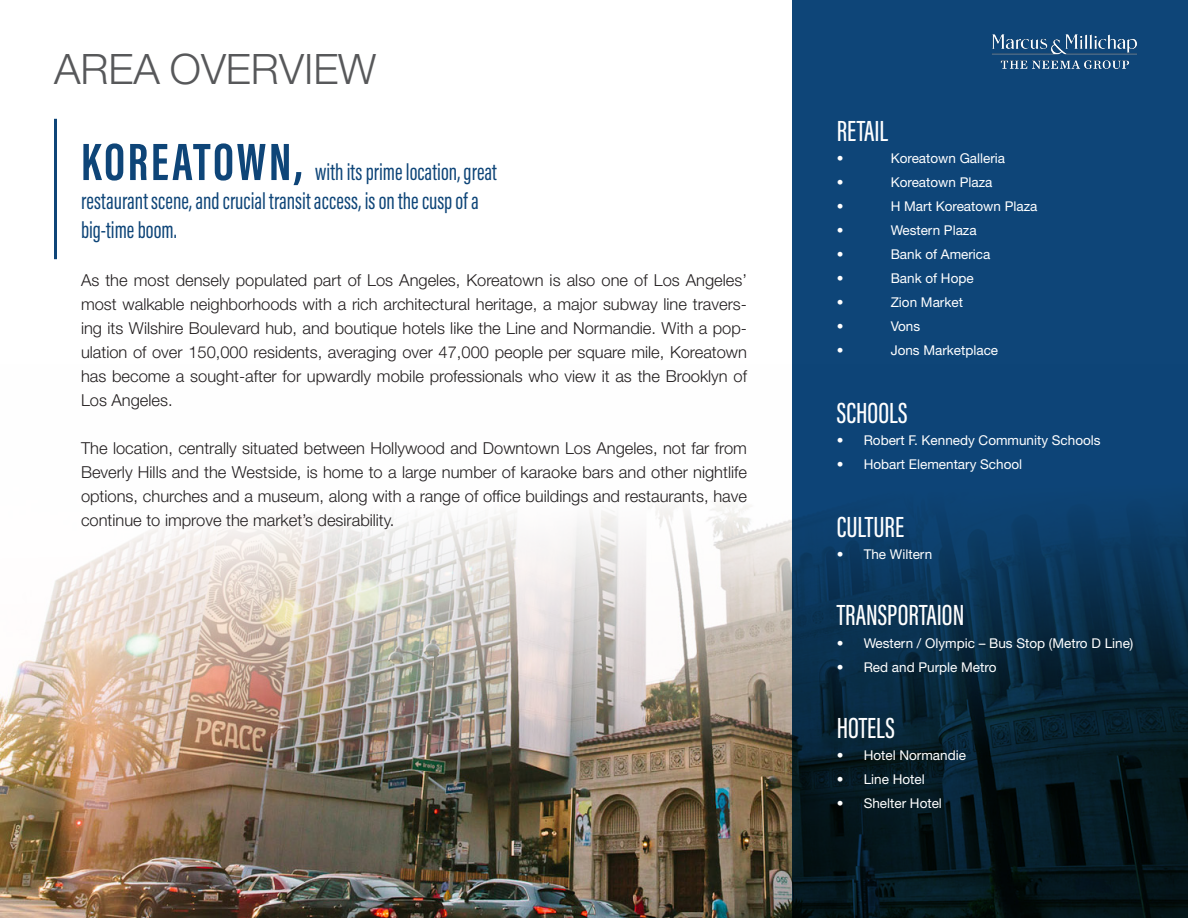
<style>
.page{position:relative;width:1188px;height:918px;background:#fff}
.page>*{position:absolute;margin:0;border:0;box-sizing:border-box;transform-origin:0 0}
.t1{font:700 54px "Acumin Pro Extra Cond";letter-spacing:.05em;color:#0e4578}
.t2{font:300 42px "Helvetica Neue LT Std";color:#57585a}
.t3{font:500 30px "Acumin Pro Extra Cond";color:#fff}
.t4{font:24px/28.8px "Acumin Pro Extra Cond";color:#0e4578}
.t5{font:300 16.5px/24px "Helvetica Neue LT Std";color:#231f20;text-align:justify}
.t6{font:13.5px "Helvetica Neue LT Std";color:#fff}
</style>
<div class="page">
<img style="left:0;top:505px;width:792px;height:413px">
<svg style="left:792px;top:0;width:396px;height:918px;background:#0a3559"></svg>
<hr style="left:54px;top:119px;width:3px;height:140px;background:#0e4578">
<img style="left:987px;top:22px;width:157px;height:58px">
<p class="t2" style="left:54px;top:43px;width:324px">AREA OVERVIEW</p>
<p class="t1" style="left:81px;top:129px;width:223px">KOREATOWN,</p>
<p class="t4" style="left:81px;top:158px;width:417px;text-indent:234px">with its prime location, great restaurant scene, and crucial transit access, is on the cusp of a big-time boom.</p>
<p class="t5" style="left:81px;top:268px;width:668px">As the most densely populated part of Los Angeles, Koreatown is also one of Los Angeles’ most walkable neighborhoods with a rich architectural heritage, a major subway line travers&shy;ing its Wilshire Boulevard hub, and boutique hotels like the Line and Normandie. With a pop&shy;ulation of over 150,000 residents, averaging over 47,000 people per square mile, Koreatown has become a sought-after for upwardly mobile professionals who view it as the Brooklyn of Los Angeles.</p>
<p class="t5" style="left:81px;top:436px;width:668px">The location, centrally situated between Hollywood and Downtown Los Angeles, not far from Beverly Hills and the Westside, is home to a large number of karaoke bars and other nightlife options, churches and a museum, along with a range of office buildings and restaurants, have continue to improve the market’s desirability.</p>
<p class="t3" style="left:837px;top:113px;width:53px">RETAIL</p>
<p class="t6" style="left:837px;top:150px;width:8px">•</p>
<p class="t6" style="left:891px;top:150px;width:116px">Koreatown Galleria</p>
<p class="t6" style="left:837px;top:174px;width:8px">•</p>
<p class="t6" style="left:891px;top:174px;width:103px">Koreatown Plaza</p>
<p class="t6" style="left:837px;top:198px;width:8px">•</p>
<p class="t6" style="left:891px;top:198px;width:148px">H Mart Koreatown Plaza</p>
<p class="t6" style="left:837px;top:222px;width:8px">•</p>
<p class="t6" style="left:891px;top:222px;width:87px">Western Plaza</p>
<p class="t6" style="left:837px;top:246px;width:8px">•</p>
<p class="t6" style="left:891px;top:246px;width:101px">Bank of America</p>
<p class="t6" style="left:837px;top:270px;width:8px">•</p>
<p class="t6" style="left:891px;top:270px;width:85px">Bank of Hope</p>
<p class="t6" style="left:837px;top:294px;width:8px">•</p>
<p class="t6" style="left:891px;top:294px;width:74px">Zion Market</p>
<p class="t6" style="left:837px;top:318px;width:8px">•</p>
<p class="t6" style="left:891px;top:318px;width:31px">Vons</p>
<p class="t6" style="left:837px;top:342px;width:8px">•</p>
<p class="t6" style="left:891px;top:342px;width:109px">Jons Marketplace</p>
<p class="t3" style="left:837px;top:395px;width:73px">SCHOOLS</p>
<p class="t6" style="left:837px;top:432px;width:265px">• Robert F. Kennedy Community Schools</p>
<p class="t6" style="left:837px;top:456px;width:187px">• Hobart Elementary School</p>
<p class="t3" style="left:837px;top:509px;width:69px">CULTURE</p>
<p class="t6" style="left:837px;top:546px;width:97px">• The Wiltern</p>
<p class="t3" style="left:837px;top:597px;width:129px">TRANSPORTAION</p>
<p class="t6" style="left:837px;top:635px;width:298px">• Western / Olympic – Bus Stop (Metro D Line)</p>
<p class="t6" style="left:837px;top:659px;width:161px">• Red and Purple Metro</p>
<p class="t3" style="left:837px;top:710px;width:60px">HOTELS</p>
<p class="t6" style="left:837px;top:747px;width:131px">• Hotel Normandie</p>
<p class="t6" style="left:837px;top:771px;width:90px">• Line Hotel</p>
<p class="t6" style="left:837px;top:795px;width:107px">• Shelter Hotel</p>
</div>
